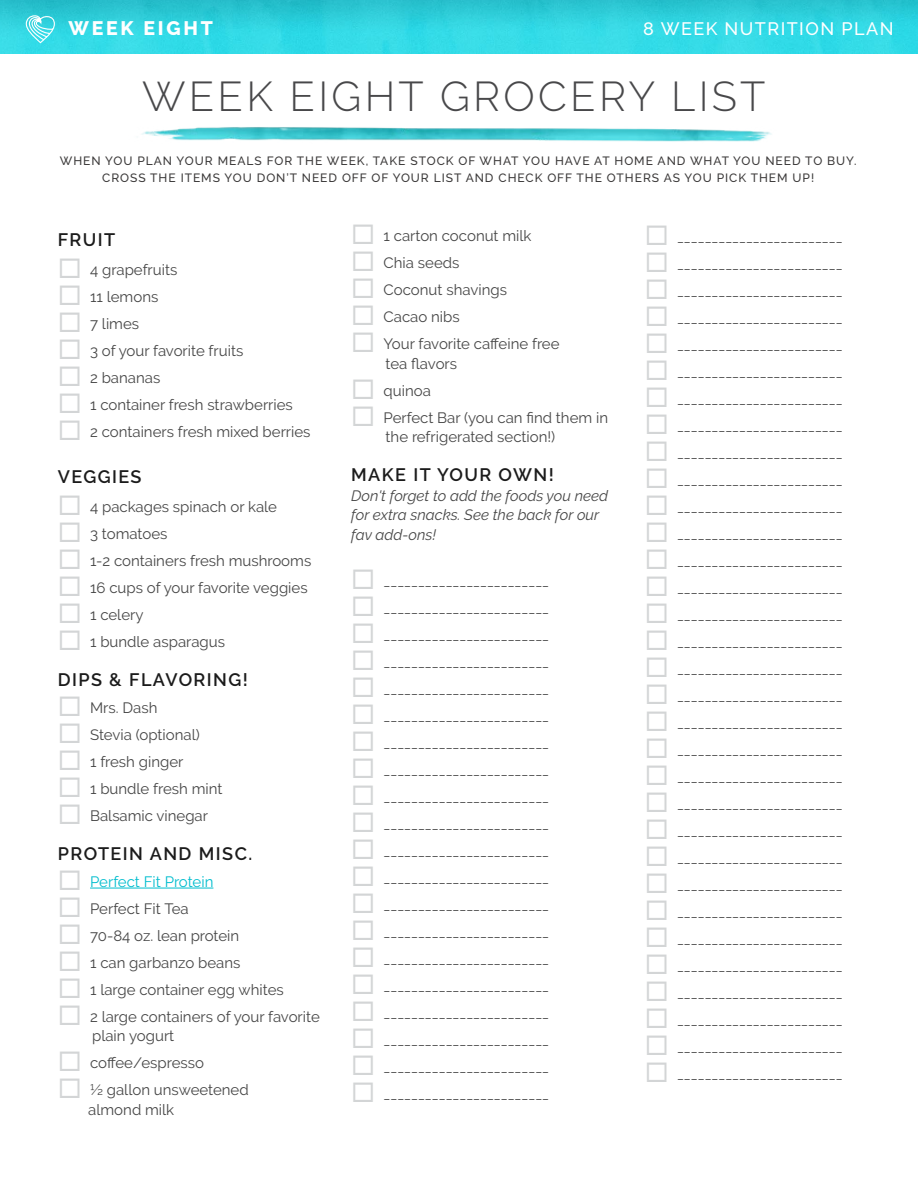
<style>
.page{position:relative;width:918px;height:1188px;background:#fff}
.page>*{position:absolute;margin:0;border:0;box-sizing:border-box;transform-origin:0 0}
.t1{font:300 41.55px "Raleway";letter-spacing:.08em;color:#48484a}
.t2{font:800 19.5px "Raleway";letter-spacing:.14em;color:#fff}
.t3{font:600 18px "Raleway";letter-spacing:.08em;color:#1b1b1b}
.t4{font:500 18px "Raleway";letter-spacing:.08em;color:#fff}
.t5{font:15px/19.5px "Raleway";color:#464646}
.t6{font:italic 15px/19.5px "Raleway";color:#464646}
.t7{font:15px "Raleway";color:#00bdce}
.t8{font:13.5px "Raleway";color:#464646}
.t9{font:500 12px/16.5px "Raleway";letter-spacing:.08em;color:#3b3939;text-align:center}
.s1{color:#d3d5d6}
</style>
<div class="page">
<img style="left:0;top:0;width:918px;height:54px">
<svg style="left:26px;top:15px;width:29px;height:39px"></svg>
<hr style="left:90px;top:888px;width:123px;height:1px;background:#00bdce">
<img style="left:142px;top:127px;width:630px;height:15px">
<h2 class="t2" style="left:68px;top:17px;width:146px">WEEK EIGHT</h2>
<h3 class="t4" style="left:643px;top:18px;width:252px">8 WEEK NUTRITION PLAN</h3>
<h1 class="t1" style="left:142px;top:72px;width:625px">WEEK EIGHT GROCERY LIST</h1>
<p class="t9" style="left:60px;top:153px;width:798px">WHEN YOU PLAN YOUR MEALS FOR THE WEEK, TAKE STOCK OF WHAT YOU HAVE AT HOME AND WHAT YOU NEED TO BUY.<br>CROSS THE ITEMS YOU DON’T NEED OFF OF YOUR LIST AND CHECK OFF THE OTHERS AS YOU PICK THEM UP!</p>
<h3 class="t3" style="left:58px;top:230px;width:59px">FRUIT</h3>
<p class="t5" style="left:58px;top:260px;width:121px"><span class="s1">◻</span> 4 grapefruits</p>
<p class="t5" style="left:58px;top:287px;width:102px"><span class="s1">◻</span> 11 lemons</p>
<p class="t5" style="left:58px;top:314px;width:83px"><span class="s1">◻</span> 7 limes</p>
<p class="t5" style="left:58px;top:341px;width:187px"><span class="s1">◻</span> 3 of your favorite fruits</p>
<p class="t5" style="left:58px;top:368px;width:104px"><span class="s1">◻</span> 2 bananas</p>
<p class="t5" style="left:58px;top:395px;width:237px"><span class="s1">◻</span> 1 container fresh strawberries</p>
<p class="t5" style="left:58px;top:422px;width:254px"><span class="s1">◻</span> 2 containers fresh mixed berries</p>
<h3 class="t3" style="left:58px;top:467px;width:85px">VEGGIES</h3>
<p class="t5" style="left:58px;top:497px;width:221px"><span class="s1">◻</span> 4 packages spinach or kale</p>
<p class="t5" style="left:58px;top:524px;width:111px"><span class="s1">◻</span> 3 tomatoes</p>
<p class="t5" style="left:58px;top:551px;width:255px"><span class="s1">◻</span> 1-2 containers fresh mushrooms</p>
<p class="t5" style="left:58px;top:578px;width:251px"><span class="s1">◻</span> 16 cups of your favorite veggies</p>
<p class="t5" style="left:58px;top:605px;width:87px"><span class="s1">◻</span> 1 celery</p>
<p class="t5" style="left:58px;top:632px;width:169px"><span class="s1">◻</span> 1 bundle asparagus</p>
<h3 class="t3" style="left:58px;top:669px;width:192px">DIPS &amp; FLAVORING!</h3>
<p class="t5" style="left:58px;top:698px;width:101px"><span class="s1">◻</span> Mrs. Dash</p>
<p class="t5" style="left:58px;top:725px;width:144px"><span class="s1">◻</span> Stevia (optional)</p>
<p class="t5" style="left:58px;top:752px;width:127px"><span class="s1">◻</span> 1 fresh ginger</p>
<p class="t5" style="left:58px;top:779px;width:166px"><span class="s1">◻</span> 1 bundle fresh mint</p>
<p class="t5" style="left:58px;top:806px;width:152px"><span class="s1">◻</span> Balsamic vinegar</p>
<h3 class="t3" style="left:58px;top:843px;width:196px">PROTEIN AND MISC.</h3>
<p class="t7" style="left:58px;top:873px;width:157px"><span class="s1">◻</span> Perfect Fit Protein</p>
<p class="t5" style="left:58px;top:899px;width:133px"><span class="s1">◻</span> Perfect Fit Tea</p>
<p class="t5" style="left:58px;top:926px;width:183px"><span class="s1">◻</span> 70-84 oz. lean protein</p>
<p class="t5" style="left:58px;top:953px;width:184px"><span class="s1">◻</span> 1 can garbanzo beans</p>
<p class="t5" style="left:58px;top:980px;width:228px"><span class="s1">◻</span> 1 large container egg whites</p>
<p class="t5" style="left:92px;top:1007px;width:229px;text-indent:-34px"><span class="s1">◻</span> 2 large containers of your favorite plain yogurt</p>
<p class="t5" style="left:58px;top:1053px;width:148px"><span class="s1">◻</span> coffee/espresso</p>
<p class="t5" style="left:88px;top:1080px;width:162px;text-indent:-31px"><span class="s1">◻</span> ½ gallon unsweetened almond milk</p>
<p class="t5" style="left:351px;top:226px;width:182px"><span class="s1">◻</span> 1 carton coconut milk</p>
<p class="t5" style="left:351px;top:253px;width:110px"><span class="s1">◻</span> Chia seeds</p>
<p class="t5" style="left:351px;top:280px;width:157px"><span class="s1">◻</span> Coconut shavings</p>
<p class="t5" style="left:351px;top:307px;width:110px"><span class="s1">◻</span> Cacao nibs</p>
<p class="t5" style="left:386px;top:334px;width:175px;text-indent:-34px"><span class="s1">◻</span> Your favorite caffeine free tea flavors</p>
<p class="t5" style="left:351px;top:381px;width:81px"><span class="s1">◻</span> quinoa</p>
<p class="t5" style="left:386px;top:408px;width:224px;text-indent:-34px"><span class="s1">◻</span> Perfect Bar (you can find them in the refrigerated section!)</p>
<h3 class="t3" style="left:351px;top:465px;width:204px">MAKE IT YOUR OWN!</h3>
<p class="t6" style="left:351px;top:486px;width:258px">Don't forget to add the foods you need for extra snacks. See the back for our fav add-ons!</p>
<p class="t8" style="left:351px;top:574px;width:199px"><span class="s1">◻</span> ________________________</p>
<p class="t8" style="left:351px;top:601px;width:199px"><span class="s1">◻</span> ________________________</p>
<p class="t8" style="left:351px;top:628px;width:199px"><span class="s1">◻</span> ________________________</p>
<p class="t8" style="left:351px;top:655px;width:199px"><span class="s1">◻</span> ________________________</p>
<p class="t8" style="left:351px;top:682px;width:199px"><span class="s1">◻</span> ________________________</p>
<p class="t8" style="left:351px;top:709px;width:199px"><span class="s1">◻</span> ________________________</p>
<p class="t8" style="left:351px;top:736px;width:199px"><span class="s1">◻</span> ________________________</p>
<p class="t8" style="left:351px;top:763px;width:199px"><span class="s1">◻</span> ________________________</p>
<p class="t8" style="left:351px;top:790px;width:199px"><span class="s1">◻</span> ________________________</p>
<p class="t8" style="left:351px;top:817px;width:199px"><span class="s1">◻</span> ________________________</p>
<p class="t8" style="left:351px;top:844px;width:199px"><span class="s1">◻</span> ________________________</p>
<p class="t8" style="left:351px;top:871px;width:199px"><span class="s1">◻</span> ________________________</p>
<p class="t8" style="left:351px;top:898px;width:199px"><span class="s1">◻</span> ________________________</p>
<p class="t8" style="left:351px;top:925px;width:199px"><span class="s1">◻</span> ________________________</p>
<p class="t8" style="left:351px;top:952px;width:199px"><span class="s1">◻</span> ________________________</p>
<p class="t8" style="left:351px;top:979px;width:199px"><span class="s1">◻</span> ________________________</p>
<p class="t8" style="left:351px;top:1006px;width:199px"><span class="s1">◻</span> ________________________</p>
<p class="t8" style="left:351px;top:1033px;width:199px"><span class="s1">◻</span> ________________________</p>
<p class="t8" style="left:351px;top:1060px;width:199px"><span class="s1">◻</span> ________________________</p>
<p class="t8" style="left:351px;top:1087px;width:199px"><span class="s1">◻</span> ________________________</p>
<p class="t8" style="left:645px;top:230px;width:199px"><span class="s1">◻</span> ________________________</p>
<p class="t8" style="left:645px;top:257px;width:199px"><span class="s1">◻</span> ________________________</p>
<p class="t8" style="left:645px;top:284px;width:199px"><span class="s1">◻</span> ________________________</p>
<p class="t8" style="left:645px;top:311px;width:199px"><span class="s1">◻</span> ________________________</p>
<p class="t8" style="left:645px;top:338px;width:199px"><span class="s1">◻</span> ________________________</p>
<p class="t8" style="left:645px;top:365px;width:199px"><span class="s1">◻</span> ________________________</p>
<p class="t8" style="left:645px;top:392px;width:199px"><span class="s1">◻</span> ________________________</p>
<p class="t8" style="left:645px;top:419px;width:199px"><span class="s1">◻</span> ________________________</p>
<p class="t8" style="left:645px;top:446px;width:199px"><span class="s1">◻</span> ________________________</p>
<p class="t8" style="left:645px;top:473px;width:199px"><span class="s1">◻</span> ________________________</p>
<p class="t8" style="left:645px;top:500px;width:199px"><span class="s1">◻</span> ________________________</p>
<p class="t8" style="left:645px;top:527px;width:199px"><span class="s1">◻</span> ________________________</p>
<p class="t8" style="left:645px;top:554px;width:199px"><span class="s1">◻</span> ________________________</p>
<p class="t8" style="left:645px;top:581px;width:199px"><span class="s1">◻</span> ________________________</p>
<p class="t8" style="left:645px;top:608px;width:199px"><span class="s1">◻</span> ________________________</p>
<p class="t8" style="left:645px;top:635px;width:199px"><span class="s1">◻</span> ________________________</p>
<p class="t8" style="left:645px;top:662px;width:199px"><span class="s1">◻</span> ________________________</p>
<p class="t8" style="left:645px;top:689px;width:199px"><span class="s1">◻</span> ________________________</p>
<p class="t8" style="left:645px;top:716px;width:199px"><span class="s1">◻</span> ________________________</p>
<p class="t8" style="left:645px;top:743px;width:199px"><span class="s1">◻</span> ________________________</p>
<p class="t8" style="left:645px;top:770px;width:199px"><span class="s1">◻</span> ________________________</p>
<p class="t8" style="left:645px;top:797px;width:199px"><span class="s1">◻</span> ________________________</p>
<p class="t8" style="left:645px;top:824px;width:199px"><span class="s1">◻</span> ________________________</p>
<p class="t8" style="left:645px;top:851px;width:199px"><span class="s1">◻</span> ________________________</p>
<p class="t8" style="left:645px;top:878px;width:199px"><span class="s1">◻</span> ________________________</p>
<p class="t8" style="left:645px;top:905px;width:199px"><span class="s1">◻</span> ________________________</p>
<p class="t8" style="left:645px;top:932px;width:199px"><span class="s1">◻</span> ________________________</p>
<p class="t8" style="left:645px;top:959px;width:199px"><span class="s1">◻</span> ________________________</p>
<p class="t8" style="left:645px;top:986px;width:199px"><span class="s1">◻</span> ________________________</p>
<p class="t8" style="left:645px;top:1013px;width:199px"><span class="s1">◻</span> ________________________</p>
<p class="t8" style="left:645px;top:1040px;width:199px"><span class="s1">◻</span> ________________________</p>
<p class="t8" style="left:645px;top:1067px;width:199px"><span class="s1">◻</span> ________________________</p>
</div>
